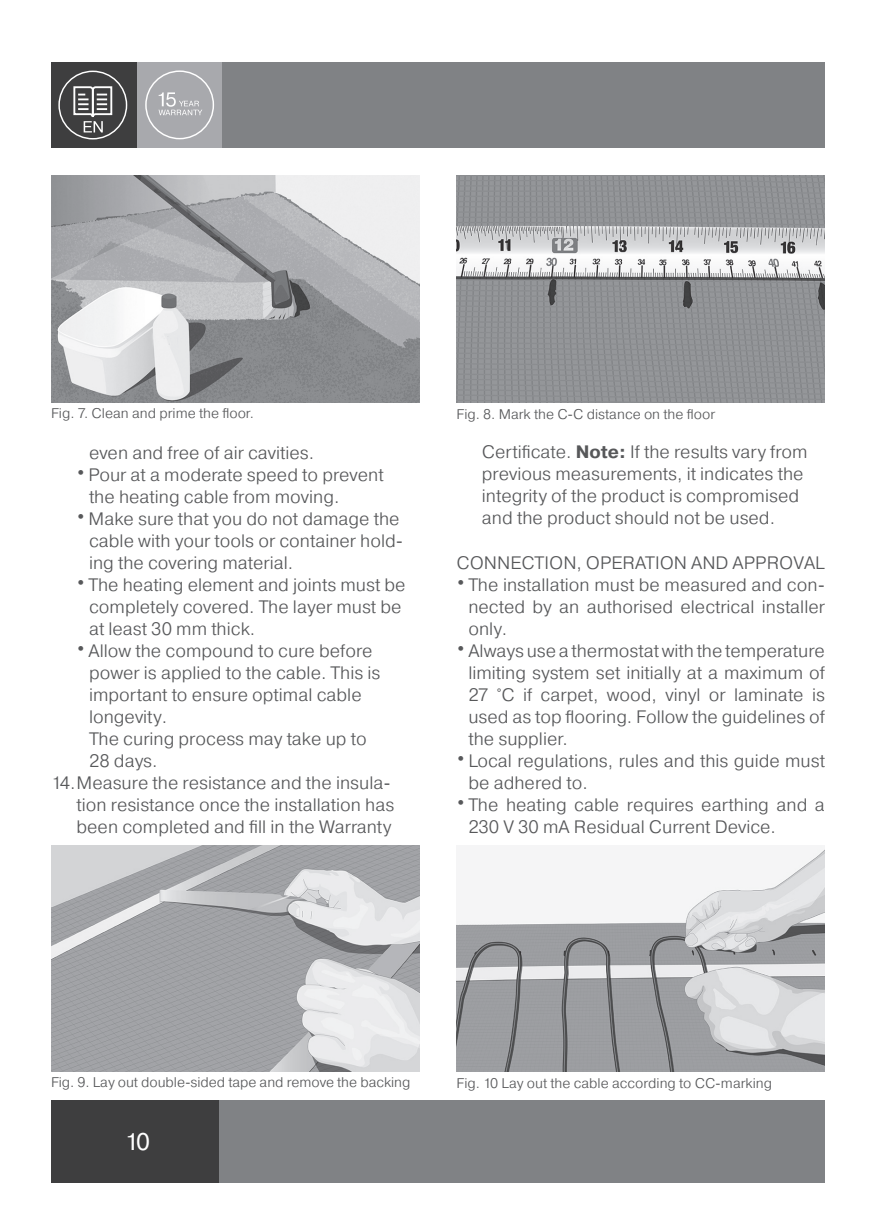
<style>
.page{position:relative;width:876px;height:1225px;background:#fff}
.page>*{position:absolute;margin:0;border:0;box-sizing:border-box;transform-origin:0 0}
.t1{font:24px "Pragmatica";color:#fff}
.t2{font:300 18px/22px "Pragmatica";color:#57585a}
.t3{font:300 14px "Pragmatica";color:#57585a}
.s1{font-weight:700}
</style>
<div class="page">
<div style="left:51px;top:62px;width:774px;height:85px;background:#808285"></div>
<div style="left:51px;top:1100px;width:774px;height:82px;background:#808285"></div>
<div style="left:136px;top:62px;width:85px;height:85px;background:#a8a9ad"></div>
<svg style="left:145px;top:70px;width:69px;height:69px"></svg>
<div style="left:51px;top:1100px;width:167px;height:82px;background:#3e3e3f"></div>
<div style="left:51px;top:62px;width:85px;height:85px;background:#3e3e3f"></div>
<svg style="left:58px;top:71px;width:69px;height:68px"></svg>
<img style="left:51px;top:176px;width:369px;height:227px">
<img style="left:456px;top:176px;width:369px;height:227px">
<img style="left:51px;top:845px;width:369px;height:226px">
<img style="left:456px;top:846px;width:369px;height:225px">
<p class="t3" style="left:51px;top:404px;width:205px">Fig. 7. Clean and prime the floor.</p>
<p class="t3" style="left:456px;top:405px;width:260px">Fig. 8. Mark the C-C distance on the floor</p>
<p class="t2" style="left:89px;top:441px;width:227px">even and free of air cavities.</p>
<p class="t2" style="left:89px;top:463px;width:296px;text-indent:-12px"><sup>•</sup> Pour at a moderate speed to prevent the heating cable from moving.</p>
<p class="t2" style="left:89px;top:507px;width:316px;text-indent:-12px"><sup>•</sup> Make sure that you do not damage the cable with your tools or container hold&shy;ing the covering material.</p>
<p class="t2" style="left:89px;top:573px;width:318px;text-indent:-12px"><sup>•</sup> The heating element and joints must be completely covered. The layer must be at least 30 mm thick.</p>
<p class="t2" style="left:77px;top:639px;width:297px"><sup>•</sup> Allow the compound to cure before</p>
<p class="t2" style="left:89px;top:661px;width:293px">power is applied to the cable. This is</p>
<p class="t2" style="left:89px;top:683px;width:274px">important to ensure optimal cable</p>
<p class="t2" style="left:89px;top:705px;width:80px">longevity.</p>
<p class="t2" style="left:89px;top:727px;width:279px">The curing process may take up to</p>
<p class="t2" style="left:89px;top:749px;width:70px">28 days.</p>
<p class="t2" style="left:51px;top:771px;width:341px">14.Measure the resistance and the insula-</p>
<p class="t2" style="left:77px;top:793px;width:319px">tion resistance once the installation has</p>
<p class="t2" style="left:77px;top:815px;width:316px">been completed and fill in the Warranty</p>
<p class="t2" style="left:482px;top:441px;width:327px">Certificate. <span class="s1">Note:</span> If the results vary from previous measurements, it indicates the integrity of the product is compromised and the product should not be used.</p>
<p class="t2" style="left:456px;top:551px;width:370px">CONNECTION, OPERATION AND APPROVAL</p>
<p class="t2" style="left:468px;top:573px;width:358px;text-align:justify;text-indent:-12px"><sup>•</sup> The installation must be measured and con&shy;nected by an authorised electrical installer only.</p>
<p class="t2" style="left:468px;top:639px;width:358px;text-align:justify;text-indent:-12px"><sup>•</sup> Always use a thermostat with the temperature limiting system set initially at a maximum of 27 °C if carpet, wood, vinyl or laminate is used as top flooring. Follow the guidelines of the supplier.</p>
<p class="t2" style="left:468px;top:749px;width:358px;text-indent:-12px"><sup>•</sup> Local regulations, rules and this guide must be adhered to.</p>
<p class="t2" style="left:468px;top:793px;width:358px;text-indent:-12px"><sup>•</sup> The heating cable requires earthing and a<br>230 V 30 mA Residual Current Device.</p>
<p class="t3" style="left:51px;top:1073px;width:361px">Fig. 9. Lay out double-sided tape and remove the backing</p>
<p class="t3" style="left:456px;top:1074px;width:317px">Fig. 10 Lay out the cable according to CC-marking</p>
<h1 class="t1" style="left:125px;top:1127px;width:27px">10</h1>
</div>
